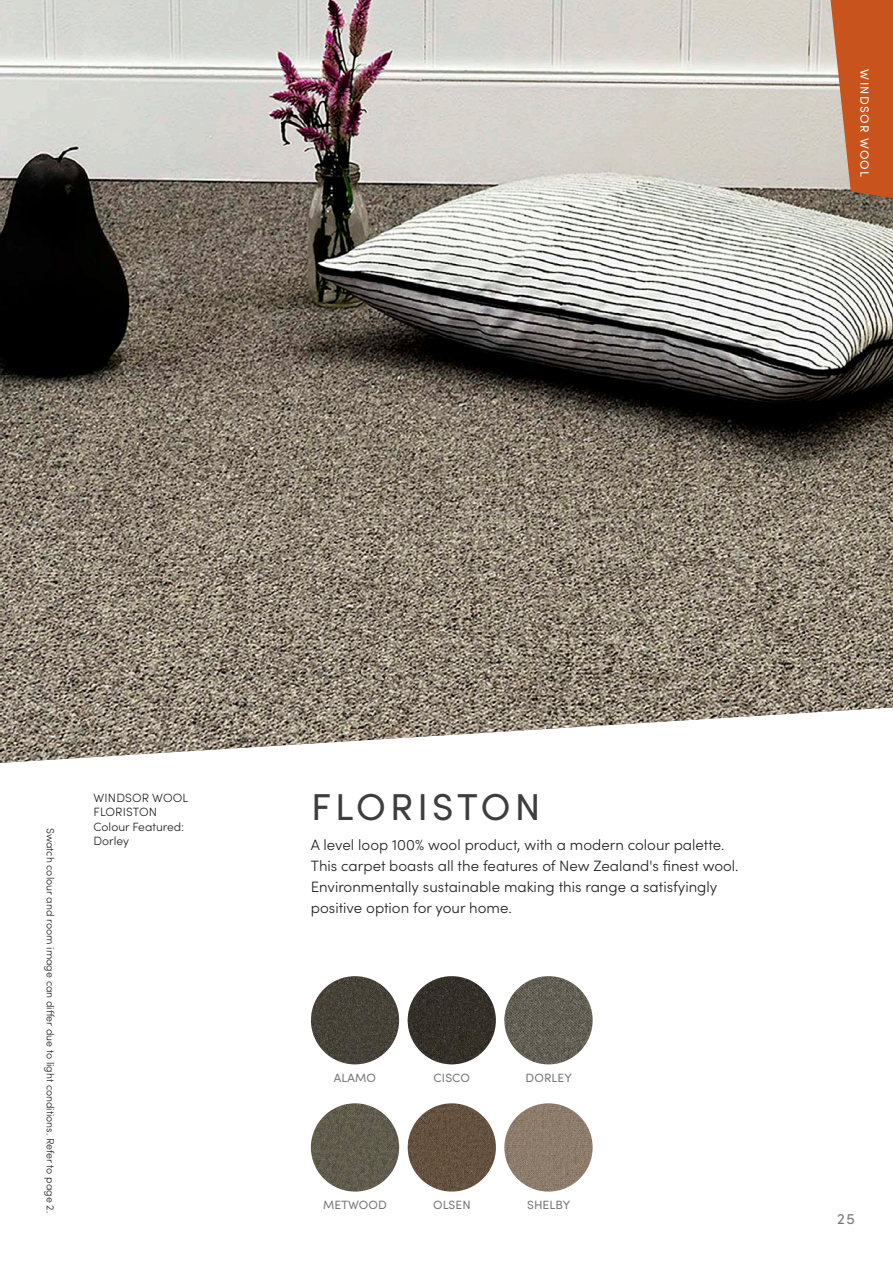
<style>
.page{position:relative;width:893px;height:1263px;background:#fff}
.page>*{position:absolute;margin:0;border:0;box-sizing:border-box;transform-origin:0 0}
.Product_Name{font:37.5px "Sofia Pro";letter-spacing:.11em;color:#3e3e3f}
.t1{font:300 15px/21px "Sofia Pro";color:#231f20}
.t2{font:15px "Sofia Pro";color:#797879}
.NEW_product_and_colour{font:300 12px/14.4px "Sofia Pro";color:#231f20}
.Colour_name{font:12px "Sofia Pro";letter-spacing:.01em;color:#797879}
.t3{font:12px "Sofia Pro";letter-spacing:.11em;color:#fff}
.t4{font:300 10.5px "Sofia Pro";color:#231f20}
</style>
<div class="page">
<img style="left:0;top:0;width:893px;height:763px">
<img style="left:504px;top:1103px;width:89px;height:88px;border-radius:44px">
<img style="left:311px;top:976px;width:88px;height:88px;border-radius:44px">
<img style="left:408px;top:976px;width:88px;height:88px;border-radius:44px">
<img style="left:504px;top:976px;width:89px;height:88px;border-radius:44px">
<img style="left:311px;top:1103px;width:88px;height:88px;border-radius:44px">
<img style="left:408px;top:1103px;width:88px;height:88px;border-radius:44px">
<svg style="left:829px;top:0;width:64px;height:200px;background:#c6683b"></svg>
<p class="t3" style="left:873px;top:69px;width:109px;rotate:90deg">WINDSOR WOOL</p>
<p class="t4" style="left:58px;top:828px;width:387px;rotate:90deg">Swatch colour and room image can differ due to light conditions. Refer to page 2.</p>
<p class="NEW_product_and_colour" style="left:94px;top:790px;width:96px">WINDSOR WOOL<br>FLORISTON</p>
<p class="NEW_product_and_colour" style="left:94px;top:819px;width:92px">Colour Featured:<br>Dorley</p>
<p class="Product_Name" style="left:311px;top:780px;width:231px">FLORISTON</p>
<p class="t1" style="left:311px;top:833px;width:429px">A level loop 100% wool product, with a modern colour palette.<br>This carpet boasts all the features of New Zealand's finest wool.<br>Environmentally sustainable making this range a satisfyingly positive option for your home.</p>
<p class="Colour_name" style="left:334px;top:1069px;width:44px">ALAMO</p>
<p class="Colour_name" style="left:433px;top:1069px;width:38px">CISCO</p>
<p class="Colour_name" style="left:525px;top:1069px;width:48px">DORLEY</p>
<p class="Colour_name" style="left:323px;top:1196px;width:65px">METWOOD</p>
<p class="Colour_name" style="left:433px;top:1196px;width:39px">OLSEN</p>
<p class="Colour_name" style="left:527px;top:1196px;width:45px">SHELBY</p>
<p class="t2" style="left:837px;top:1208px;width:19px">25</p>
</div>
